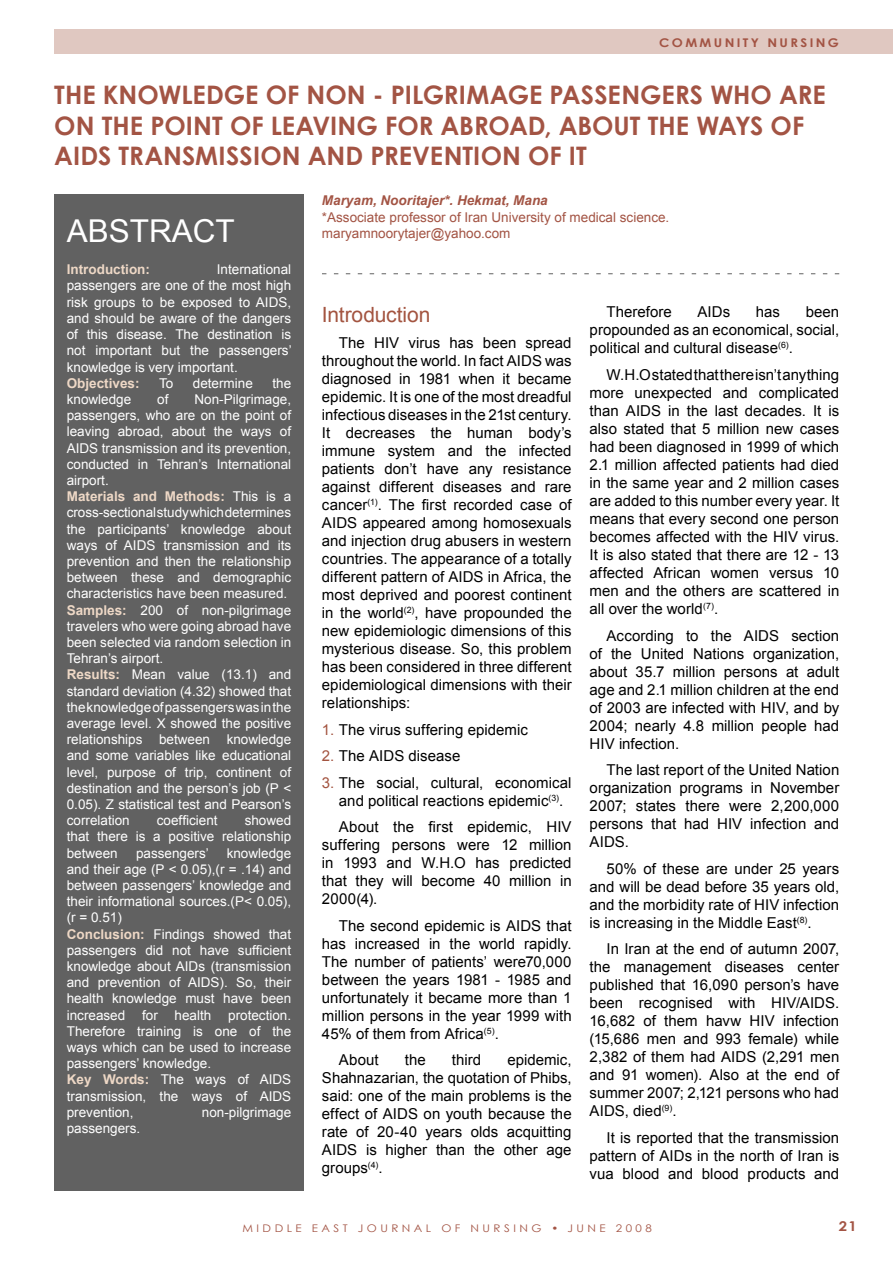
<style>
.page{position:relative;width:893px;height:1263px;background:#fff}
.page>*{position:absolute;margin:0;border:0;box-sizing:border-box;transform-origin:0 0}
.t1{font:31.5px "Arial";color:#fff}
.t2{font:700 25.5px "Century Gothic";letter-spacing:-.005em;color:#a35444}
.t3{font:21px "Arial";letter-spacing:-.005em;color:#a35440}
.t4{font:15px/18px "Arial";color:#000;text-align:justify}
.t5{font:13.5px/16.2px "Arial";color:#fff;text-align:justify}
.t6{font:13.5px/16.2px "Arial";color:#a35444}
.t7{font:italic 700 13.5px "Arial";color:#a35444}
.t8{font:700 13.5px "Arial";color:#eed8c6}
.t9{font:700 13.5px "Century Gothic";color:#a35444;scale:1.1 1}
.t10{font:700 12px "Century Gothic";letter-spacing:.18em;color:#a35444;scale:1.1 1}
.t11{font:10.5px "Century Gothic";letter-spacing:.3em;color:#a35444;scale:1.1 1}
.s1{font-weight:700;color:#eed8c6}
.s2{color:#a35440}
.s3{font-weight:700}
</style>
<div class="page">
<div style="left:54px;top:30px;width:839px;height:24px;background:#e0c8c1"></div>
<div style="left:54px;top:195px;width:250px;height:996px;background:#616161"></div>
<svg style="left:322px;top:273px;width:517px;height:1px"></svg>
<p class="t10" style="left:659px;top:33px;width:164px">COMMUNITY NURSING</p>
<h2 class="t2" style="left:54px;top:76px;width:67px">THE KNOWLED</h2>
<h2 class="t2" style="left:224px;top:76px;width:237px">GE OF NON - PILGRIMA</h2>
<h2 class="t2" style="left:508px;top:76px;width:71px">GE PASSEN</h2>
<h2 class="t2" style="left:640px;top:76px;width:36px">GERS</h2>
<h2 class="t2" style="left:710px;top:76px;width:101px">WHO ARE</h2>
<h2 class="t2" style="left:54px;top:106px;width:126px">ON THE POINT</h2>
<h2 class="t2" style="left:230px;top:106px;width:67px">OF LEAVIN</h2>
<h2 class="t2" style="left:356px;top:106px;width:45px">G FOR</h2>
<h2 class="t2" style="left:441px;top:106px;width:52px">ABROAD</h2>
<h2 class="t2" style="left:545px;top:106px;width:65px">, ABOUT</h2>
<h2 class="t2" style="left:648px;top:106px;width:140px">THE WAYS OF</h2>
<h2 class="t2" style="left:54px;top:137px;width:92px">AIDS TRANSMISSION</h2>
<h2 class="t2" style="left:308px;top:137px;width:19px">AND</h2>
<h2 class="t2" style="left:370px;top:137px;width:30px">PREVENTION</h2>
<h2 class="t2" style="left:528px;top:137px;width:60px">OF IT</h2>
<h1 class="t1" style="left:67px;top:210px;width:170px">ABSTRACT</h1>
<p class="t8" style="left:67px;top:261px;width:85px">Introduction:</p>
<p class="t5" style="left:67px;top:262px;width:226px;text-indent:150px">International passengers are one of the most high risk groups to be exposed to AIDS, and should be aware of the dangers of this disease. The destination is not important but the passengers’ knowledge is very important.</p>
<p class="t8" style="left:67px;top:374px;width:74px">Objectives:</p>
<p class="t5" style="left:159px;top:375px;width:16px">To</p>
<p class="t5" style="left:193px;top:375px;width:62px">determine</p>
<p class="t5" style="left:272px;top:375px;width:20px">the</p>
<p class="t5" style="left:67px;top:391px;width:66px">knowledge</p>
<p class="t5" style="left:157px;top:391px;width:13px">of</p>
<p class="t5" style="left:67px;top:391px;width:226px;text-align:left;text-indent:128px">Non-Pilgrimage, passengers, who are on the point of leaving abroad, about the ways of<br>AIDS transmission and its prevention, conducted in Tehran’s International airport.<br><span class="s1">Materials and Methods:</span> This is a cross-sectional study which determines the participants’ knowledge about ways of AIDS transmission and its prevention and then the relationship between these and demographic characteristics have been measured.<br><span class="s1">Samples:</span> 200 of non-pilgrimage travelers who were going abroad have been selected via random selection in<br>Tehran’s airport.<br><span class="s1">Results:</span> Mean value (13.1) and standard deviation (4.32) showed that the knowledge of passengers was in the average level. X showed the positive relationships between knowledge and some variables like educational level, purpose of trip, continent of destination and the person’s job (P &lt;<br>0.05). Z statistical test and Pearson’s correlation</p>
<p class="t5" style="left:157px;top:812px;width:62px">coefficient</p>
<p class="t5" style="left:67px;top:812px;width:226px;text-indent:178px">showed that there is a positive relationship between</p>
<p class="t5" style="left:136px;top:845px;width:74px">passengers’</p>
<p class="t5" style="left:67px;top:845px;width:226px;text-align:left;text-indent:160px">knowledge and their age (P &lt; 0.05),(r = .14) and between passengers’ knowledge and their informational sources.(P&lt; 0.05), (r = 0.51)<br><span class="s1">Conclusion:</span> Findings showed that passengers did not have sufficient knowledge about AIDs (transmission and prevention of AIDS). So, their health knowledge must have been increased for health protection.<br>Therefore training is one of the ways which can be used to increase passengers’ knowledge.<br><span class="s1">Key Words:</span> The ways of AIDS transmission, the ways of AIDS prevention,</p>
<p class="t5" style="left:202px;top:1104px;width:91px">non-pilgrimage</p>
<p class="t5" style="left:67px;top:1120px;width:75px">passengers.</p>
<p class="t7" style="left:322px;top:192px;width:227px">Maryam, Nooritajer*. Hekmat, Mana</p>
<p class="t6" style="left:322px;top:209px;width:349px">*Associate professor of Iran University of medical science. maryamnoorytajer@yahoo.com</p>
<h3 class="t3" style="left:322px;top:301px;width:110px">Introduction</h3>
<p class="t4" style="left:322px;top:334px;width:251px;text-indent:17px">The HIV virus has been spread throughout the world. In fact AIDS was diagnosed in 1981 when it became epidemic. It is one of the most dreadful infectious diseases in the 21st century.<br>It decreases the human body’s immune system and the infected patients don’t have any resistance against different diseases and rare cancer<sup>(1)</sup>. The first recorded case of AIDS appeared among homosexuals and injection drug abusers in western countries. The appearance of a totally different pattern of AIDS in Africa, the most deprived and poorest continent in the world<sup>(2)</sup>, have propounded the new epidemiologic dimensions of this mysterious disease. So, this problem has been considered in three different epidemiological dimensions with their relationships:</p>
<p class="t4" style="left:322px;top:721px;width:207px"><span class="s2">1.</span> The virus suffering epidemic</p>
<p class="t4" style="left:322px;top:747px;width:140px"><span class="s2">2.</span> The AIDS disease</p>
<p class="t4" style="left:322px;top:774px;width:251px;text-align:center"><span class="s2">3.</span> The social, cultural, economical and political reactions epidemic<sup>(3)</sup>.</p>
<p class="t4" style="left:322px;top:818px;width:251px;text-indent:17px">About the first epidemic, HIV suffering persons were 12 million in 1993 and W.H.O has predicted that they will become 40 million in 2000(4).</p>
<p class="t4" style="left:322px;top:917px;width:251px;text-indent:17px">The second epidemic is AIDS that has increased in the world rapidly.<br>The number of patients’ were70,000 between the years 1981 - 1985 and unfortunately it became more than 1 million persons in the year 1999 with 45% of them from Africa<sup>(5)</sup>.</p>
<p class="t4" style="left:339px;top:1051px;width:41px">About</p>
<p class="t4" style="left:405px;top:1051px;width:22px">the</p>
<p class="t4" style="left:452px;top:1051px;width:31px">third</p>
<p class="t4" style="left:322px;top:1051px;width:251px;text-indent:185px">epidemic, Shahnazarian, the quotation of Phibs, said: one of the main problems is the effect of AIDS on youth because the rate of 20-40 years olds acquitting AIDS is higher than the other age groups<sup>(4)</sup>.</p>
<p class="t4" style="left:607px;top:303px;width:67px">Therefore</p>
<p class="t4" style="left:697px;top:303px;width:34px">AIDs</p>
<p class="t4" style="left:756px;top:303px;width:26px">has</p>
<p class="t4" style="left:590px;top:303px;width:251px;text-indent:216px">been propounded as an economical, social, political and cultural disease<sup>(6)</sup>.</p>
<p class="t4" style="left:590px;top:366px;width:251px;text-indent:17px">W.H.O stated that there isn’t anything more unexpected and complicated than AIDS in the last decades. It is also stated that 5 million new cases had been diagnosed in 1999 of which 2.1 million affected patients had died in the same year and 2 million cases are added to this number every year. It means that every second one person becomes affected with the HIV virus.<br>It is also stated that there are 12 - 13 affected African women versus 10 men and the others are scattered in all over the world<sup>(7)</sup>.</p>
<p class="t4" style="left:590px;top:626px;width:251px;text-indent:17px">According to the AIDS section of the United Nations organization, about 35.7 million persons at adult age and 2.1 million children at the end of 2003 are infected with HIV, and by 2004; nearly 4.8 million people had HIV infection.</p>
<p class="t4" style="left:590px;top:761px;width:251px;text-indent:17px">The last report of the United Nation organization programs in November 2007; states there were 2,200,000 persons that had HIV infection and AIDS.</p>
<p class="t4" style="left:590px;top:859px;width:251px;text-indent:17px">50% of these are under 25 years and will be dead before 35 years old, and the morbidity rate of HIV infection is increasing in the Middle East<sup>(8)</sup>.</p>
<p class="t4" style="left:590px;top:940px;width:251px;text-indent:17px">In Iran at the end of autumn 2007, the management diseases center published that 16,090 person’s have been recognised with HIV/AIDS.<br>16,682 of them havw HIV infection (15,686 men and 993 female) while 2,382 of them had AIDS (2,291 men and 91 women). Also at the end of summer 2007; 2,121 persons who had AIDS, died<sup>(9)</sup>.</p>
<p class="t4" style="left:590px;top:1128px;width:251px;text-indent:17px">It is reported that the transmission pattern of AIDs in the north of Iran is vua blood and blood products and</p>
<p class="t11" style="left:242px;top:1221px;width:374px">MIDDLE EAST JOURNAL OF NURSING <span class="s3">•</span> JUNE 2008</p>
<p class="t9" style="left:839px;top:1216px;width:18px">21</p>
</div>
